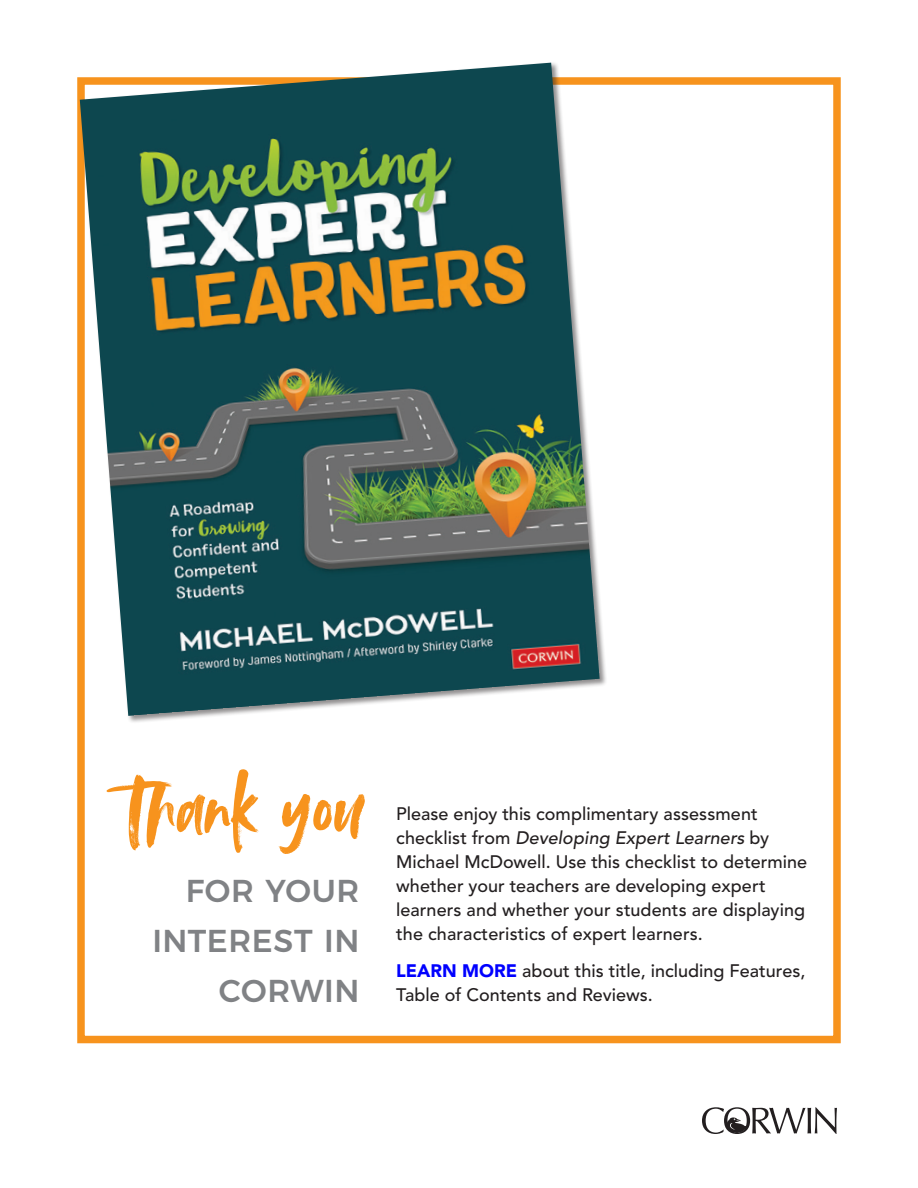
<style>
.page{position:relative;width:918px;height:1188px;background:#fff}
.page>*{position:absolute;margin:0;border:0;box-sizing:border-box;transform-origin:0 0}
.t1{font:86.55px "Avallon Alt";color:#f7931d}
.t2{font:500 31.65px/50.2px "Montserrat";letter-spacing:.015em;color:#808285;text-align:right}
.body_copy{font:500 18px/24px "Avenir";letter-spacing:.005em;color:#231f20}
.s1{font-style:italic}
.s2{font-weight:900;color:#00f}
</style>
<div class="page">
<div style="left:77px;top:77px;width:764px;height:966px;border:8px solid #f7931d"></div>
<svg style="left:702px;top:1107px;width:135px;height:27px"></svg>
<div style="left:79px;top:61px;width:528px;height:662px;background:#231f20;opacity:.5"></div>
<img style="left:80px;top:63px;width:520px;height:653px">
<p class="t1" style="left:125px;top:750px;width:240px">Thank you</p>
<p class="t2" style="left:152px;top:863px;width:209px">FOR YOUR<br>INTEREST IN<br>CORWIN</p>
<p class="body_copy" style="left:396px;top:802px;width:413px">Please enjoy this complimentary assessment checklist from <span class="s1">Developing Expert Learners</span> by Michael McDowell. Use this checklist to determine whether your teachers are developing expert learners and whether your students are displaying the characteristics of expert learners.</p>
<p class="body_copy" style="left:396px;top:960px;width:411px"><span class="s2">LEARN MORE</span> about this title, including Features,<br>Table of Contents and Reviews.</p>
</div>
